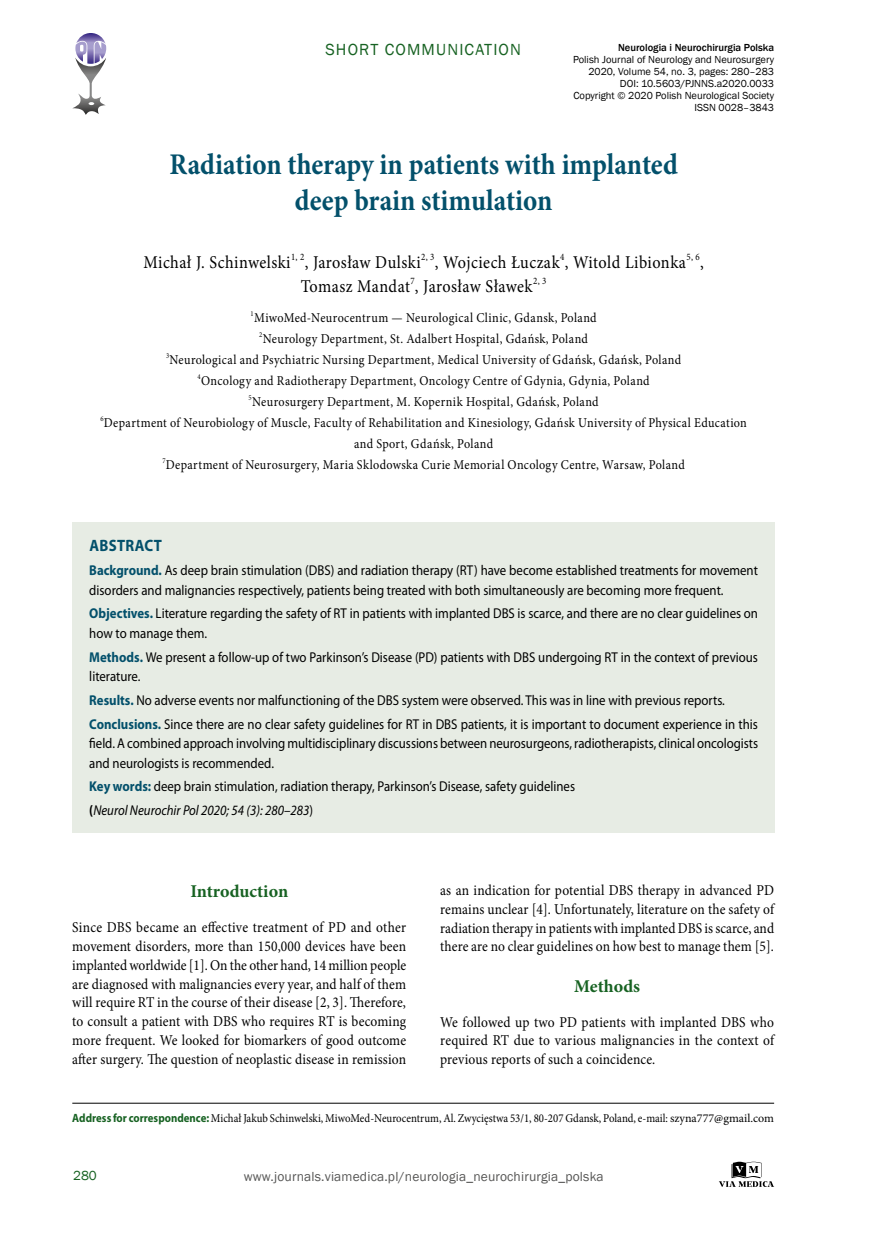
<style>
.page{position:relative;width:872px;height:1234px;background:#fff}
.page>*{position:absolute;margin:0;border:0;box-sizing:border-box;transform-origin:0 0}
.t1{font:700 30px/36.6px "Minion Pro";color:#03506b;text-align:center;scale:.9 1}
.t2{font:18px/24px "Minion Pro";letter-spacing:.025em;color:#000;text-align:center;scale:.9 1}
.t3{font:700 18px "Minion Pro";color:#176222}
.t4{font:16.5px "Franklin Gothic";letter-spacing:.07em;color:#176222}
.t5{font:700 16.5px "Myriad Pro";letter-spacing:.02em;color:#03506b;scale:.9 1}
.t6{font:15px/18.8px "Minion Pro";letter-spacing:.01em;color:#000;text-align:justify;scale:.9 1}
.t7{font:14.25px/19.5px "Myriad Pro";color:#000;scale:.9 1}
.t8{font:13.5px/21px "Minion Pro";letter-spacing:.025em;color:#000;text-align:center;scale:.9 1}
.t9{font:13.5px "Franklin Gothic";letter-spacing:.01em;color:#575756}
.t10{font:13.5px "Franklin Gothic";color:#176222}
.t11{font:12px "Minion Pro";color:#000;scale:.9 1}
.t12{font:10.5px/12px "Franklin Gothic";color:#000;text-align:right}
.t13{font:500 10.5px "Franklin Gothic";color:#000}
.s1{font-weight:700;color:#03506b}
.s2{font-weight:700}
.s3{font-style:italic}
.s4{font-family:"Myriad Pro";font-weight:700;color:#176222}
</style>
<div class="page">
<svg style="left:719px;top:1161px;width:55px;height:25px"></svg>
<svg style="left:72px;top:33px;width:34px;height:82px"></svg>
<hr style="left:72px;top:1102px;width:702px;height:1px;background:#000">
<div style="left:72px;top:521px;width:703px;height:311px;background:#e7ece4"></div>
<p class="t4" style="left:325px;top:39px;width:197px">SHORT COMMUNICATION</p>
<p class="t13" style="left:618px;top:41px;width:157px">Neurologia i Neurochirurgia Polska</p>
<p class="t12" style="left:573px;top:54px;width:203px">Polish Journal of Neurology and Neurosurgery 2020, Volume 54, no. 3, pages: 280–283<br>DOI: 10.5603/PJNNS.a2020.0033<br>Copyright © 2020 Polish Neurological Society ISSN 0028–3843</p>
<h1 class="t1" style="left:169px;top:145px;width:566px">Radiation therapy in patients with implanted deep brain stimulation</h1>
<p class="t2" style="left:143px;top:251px;width:624px">Michał J. Schinwelski<sup>1,</sup> <sup>2</sup>, Jarosław Dulski<sup>2,</sup> <sup>3</sup>, Wojciech Łuczak<sup>4</sup>, Witold Libionka<sup>5,</sup> <sup>6</sup>,<br>Tomasz Mandat<sup>7</sup>, Jarosław Sławek<sup>2,</sup> <sup>3</sup></p>
<p class="t8" style="left:100px;top:307px;width:719px"><sup>1</sup>MiwoMed-Neurocentrum — Neurological Clinic, Gdansk, Poland<br><sup>2</sup>Neurology Department, St. Adalbert Hospital, Gdańsk, Poland<br><sup>3</sup>Neurological and Psychiatric Nursing Department, Medical University of Gdańsk, Gdańsk, Poland<br><sup>4</sup>Oncology and Radiotherapy Department, Oncology Centre of Gdynia, Gdynia, Poland<br><sup>5</sup>Neurosurgery Department, M. Kopernik Hospital, Gdańsk, Poland<br><sup>6</sup>Department of Neurobiology of Muscle, Faculty of Rehabilitation and Kinesiology, Gdańsk University of Physical Education and Sport, Gdańsk, Poland<br><sup>7</sup>Department of Neurosurgery, Maria Sklodowska Curie Memorial Oncology Centre, Warsaw, Poland</p>
<p class="t5" style="left:89px;top:536px;width:82px">ABSTRACT</p>
<p class="t7" style="left:89px;top:560px;width:744px"><span class="s1">Background.</span> As deep brain stimulation (DBS) and radiation therapy (RT) have become established treatments for movement disorders and malignancies respectively, patients being treated with both simultaneously are becoming more frequent.</p>
<p class="t7" style="left:89px;top:604px;width:744px"><span class="s1">Objectives.</span> Literature regarding the safety of RT in patients with implanted DBS is scarce, and there are no clear guidelines on how to manage them.</p>
<p class="t7" style="left:89px;top:647px;width:744px"><span class="s1">Methods.</span> We present a follow-up of two Parkinson’s Disease (PD) patients with DBS undergoing RT in the context of previous literature.</p>
<p class="t7" style="left:89px;top:688px;width:744px;line-height:23.7px"><span class="s1">Results.</span> No adverse events nor malfunctioning of the DBS system were observed. This was in line with previous reports.<br><span class="s1">Conclusions.</span> Since there are no clear safety guidelines for RT in DBS patients, it is important to document experience in this</p>
<p class="t7" style="left:89px;top:733px;width:744px">field. A combined approach involving multidisciplinary discussions between neurosurgeons, radiotherapists, clinical oncologists and neurologists is recommended.</p>
<p class="t7" style="left:89px;top:775px;width:541px;line-height:23.7px"><span class="s1">Key words:</span> deep brain stimulation, radiation therapy, Parkinson’s Disease, safety guidelines <span class="s2">(</span><span class="s3">Neurol Neurochir Pol 2020; 54 (3): 280–283</span>)</p>
<p class="t3" style="left:190px;top:878px;width:99px">Introduction</p>
<p class="t6" style="left:72px;top:918px;width:372px">Since DBS became an effective treatment of PD and other movement disorders, more than 150,000 devices have been implanted worldwide [1]. On the other hand, 14 million people are diagnosed with malignancies every year, and half of them will require RT in the course of their disease [2, 3]. Therefore, to consult a patient with DBS who requires RT is becoming more frequent. We looked for biomarkers of good outcome after surgery. The question of neoplastic disease in remission</p>
<p class="t6" style="left:440px;top:880px;width:372px">as an indication for potential DBS therapy in advanced PD remains unclear [4]. Unfortunately, literature on the safety of radiation therapy in patients with implanted DBS is scarce, and there are no clear guidelines on how best to manage them [5].</p>
<p class="t3" style="left:574px;top:972px;width:67px">Methods</p>
<p class="t6" style="left:440px;top:1012px;width:372px">We followed up two PD patients with implanted DBS who required RT due to various malignancies in the context of previous reports of such a coincidence.</p>
<p class="t11" style="left:72px;top:1109px;width:781px"><span class="s4">Address for correspondence:</span> Michał Jakub Schinwelski, MiwoMed-Neurocentrum, Al. Zwycięstwa 53/1, 80-207 Gdansk, Poland, e-mail: szyna777@gmail.com</p>
<p class="t10" style="left:73px;top:1166px;width:25px">280</p>
<p class="t9" style="left:244px;top:1167px;width:361px">www.journals.viamedica.pl/neurologia_neurochirurgia_polska</p>
</div>
